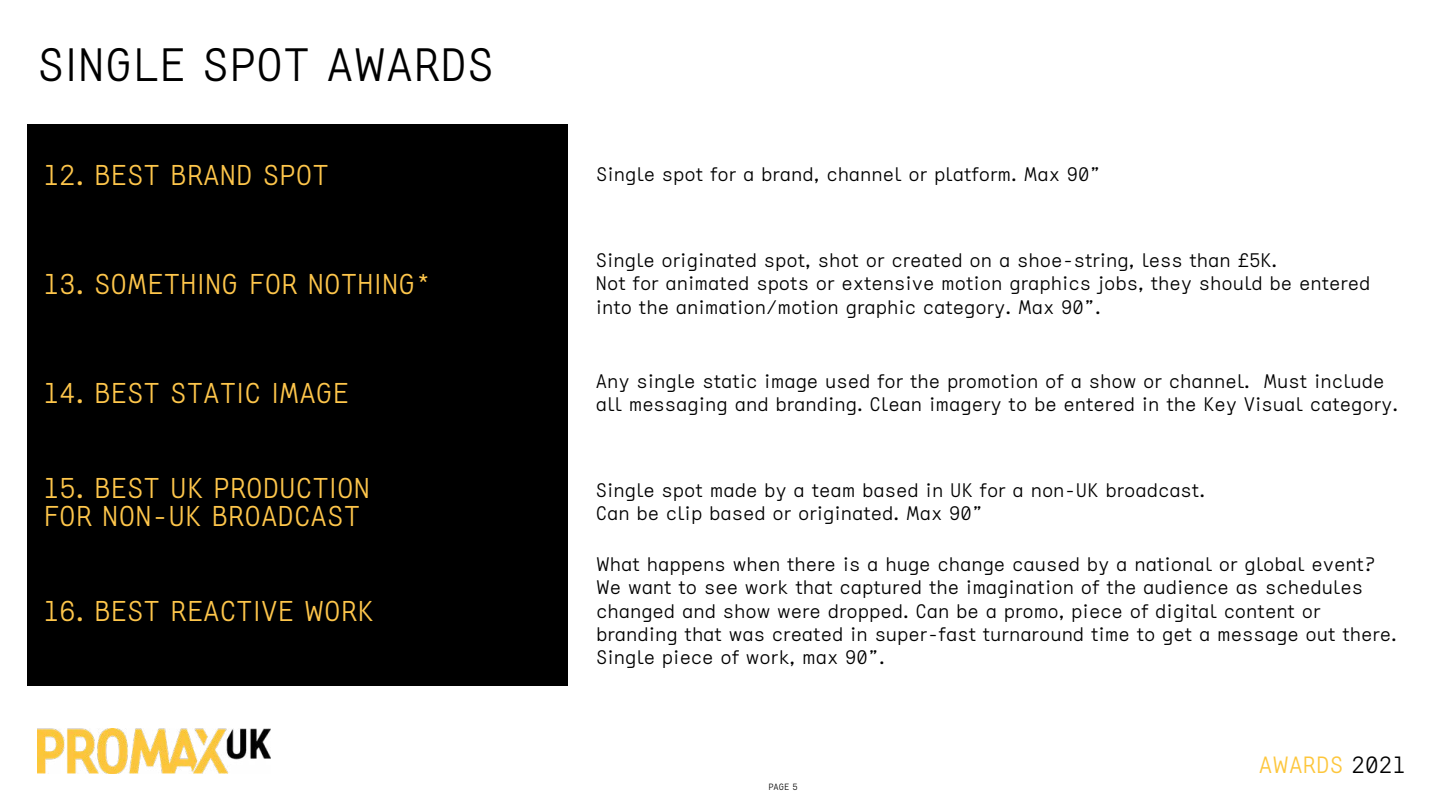
<style>
.page{position:relative;width:1440px;height:810px;background:#fff}
.page>*{position:absolute;margin:0;border:0;box-sizing:border-box;transform-origin:0 0}
.t1{font:46.5px "Proxy Mono BETA Regular Two";color:#000}
.t2{font:28.5px/28.5px "Proxy Mono BETA Regular Two";color:#fec64b}
.t3{font:23.4px "Proxy Mono BETA Regular Two";color:#fdc63c}
.t4{font:19.5px/23.4px "Proxy Mono BETA Regular Two";color:#000}
.t5{font:9px "Proxy Mono BETA Regular Two";color:#000}
.s1{color:#000}
</style>
<div class="page">
<img style="left:38px;top:729px;width:232px;height:45px">
<div style="left:27px;top:124px;width:541px;height:562px;background:#000"></div>
<h1 class="t1" style="left:38px;top:40px;width:458px">SINGLE SPOT AWARDS</h1>
<h2 class="t2" style="left:43px;top:161px;width:288px">12. BEST BRAND SPOT</h2>
<p class="t4" style="left:596px;top:163px;width:506px">Single spot for a brand, channel or platform. Max 90”</p>
<h2 class="t2" style="left:43px;top:270px;width:390px">13. SOMETHING FOR NOTHING*</h2>
<h2 class="t2" style="left:43px;top:379px;width:308px">14. BEST STATIC IMAGE</h2>
<h2 class="t2" style="left:43px;top:474px;width:329px">15. BEST UK PRODUCTION<br>FOR NON-UK BROADCAST</h2>
<h2 class="t2" style="left:43px;top:597px;width:333px">16. BEST REACTIVE WORK</h2>
<p class="t4" style="left:596px;top:249px;width:776px">Single originated spot, shot or created on a shoe-string, less than £5K.<br>Not for animated spots or extensive motion graphics jobs, they should be entered into the animation/motion graphic category. Max 90”.</p>
<p class="t4" style="left:596px;top:369px;width:804px">Any single static image used for the promotion of a show or channel. Must include all messaging and branding. Clean imagery to be entered in the Key Visual category.</p>
<p class="t4" style="left:596px;top:479px;width:611px">Single spot made by a team based in UK for a non-UK broadcast.<br>Can be clip based or originated. Max 90”</p>
<p class="t4" style="left:596px;top:552px;width:802px">What happens when there is a huge change caused by a national or global event?<br>We want to see work that captured the imagination of the audience as schedules changed and show were dropped. Can be a promo, piece of digital content or branding that was created in super-fast turnaround time to get a message out there.<br>Single piece of work, max 90”.</p>
<p class="t5" style="left:768px;top:782px;width:31px">PAGE 5</p>
<p class="t3" style="left:1259px;top:752px;width:148px">AWARDS <span class="s1">2021</span></p>
</div>
